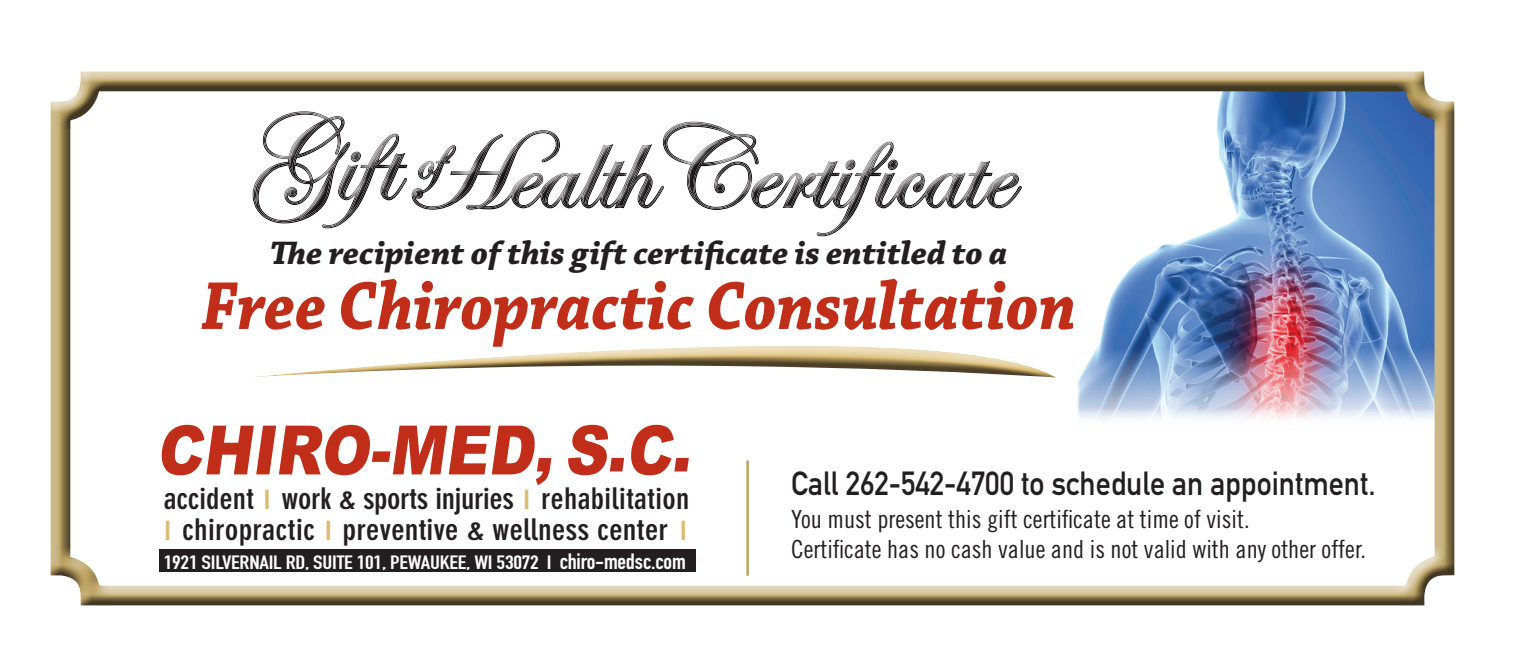
<style>
.page{position:relative;width:1530px;height:660px;background:#fff}
.page>*{position:absolute;margin:0;border:0;box-sizing:border-box;transform-origin:0 0}
.t1{font:italic 700 71.5px "Chaparral Pro";color:#c02d19;scale:.91 1}
.t2{font:900 68.25px "Arial";color:#c02d19;scale:.87 1}
.t3{font:italic 700 34.25px "Chaparral Pro";color:#231f20}
.t4{font:33px "DIN Mittelschrift Std";color:#231f20;scale:.91 1}
.t5{font:700 condensed 29.5px/31.5px "DIN Neuzeit Grotesk Std";color:#231f20;scale:1.11 1}
.t6{font:25px/30px "Trade Gothic LT Std Cn 18";color:#231f20}
.t7{font:19px "DIN Engschrift Std";letter-spacing:-.01em;color:#fff;scale:1.23 1}
.s1{font-size:26.25px;color:#dbbb71}
.s2{font-size:26.25px}
.s3{font-size:21.75px}
</style>
<div class="page">
<div style="left:1418px;top:58px;width:45px;height:45px;border:2px solid #fff;border-radius:50%"></div>
<div style="left:48px;top:71px;width:1408px;height:535px;background:#231f20;opacity:.75"></div>
<h3 class="t3" style="left:270px;top:233px;width:739px">The recipient of this gift certificate is entitled to a</h3>
<h1 class="t1" style="left:202px;top:264px;width:963px">Free Chiropractic Consultation</h1>
<h2 class="t2" style="left:156px;top:400px;width:631px">CHIRO-MED,S.C.</h2>
<p class="t5" style="left:164px;top:483px;width:475px">accident <span class="s1">I</span> work <span class="s2">&amp;</span> sports injuries <span class="s1">I</span> rehabilitation<br><span class="s1">I</span> chiropractic <span class="s1">I</span> preventive <span class="s2">&amp;</span> wellness center <span class="s1">I</span></p>
<p class="t7" style="left:164px;top:551px;width:426px">1921 SILVERNAIL RD, SUITE 101, PEWAUKEE, WI 53072 I <span class="s3">CHIRO-MEDSC.COM</span></p>
<h3 class="t4" style="left:791px;top:464px;width:644px">Call 262-542-4700 to schedule an appointment.</h3>
<p class="t6" style="left:791px;top:504px;width:576px">You must present this gift certificate at time of visit.<br>Certificate has no cash value and is not valid with any other offer.</p>
</div>
